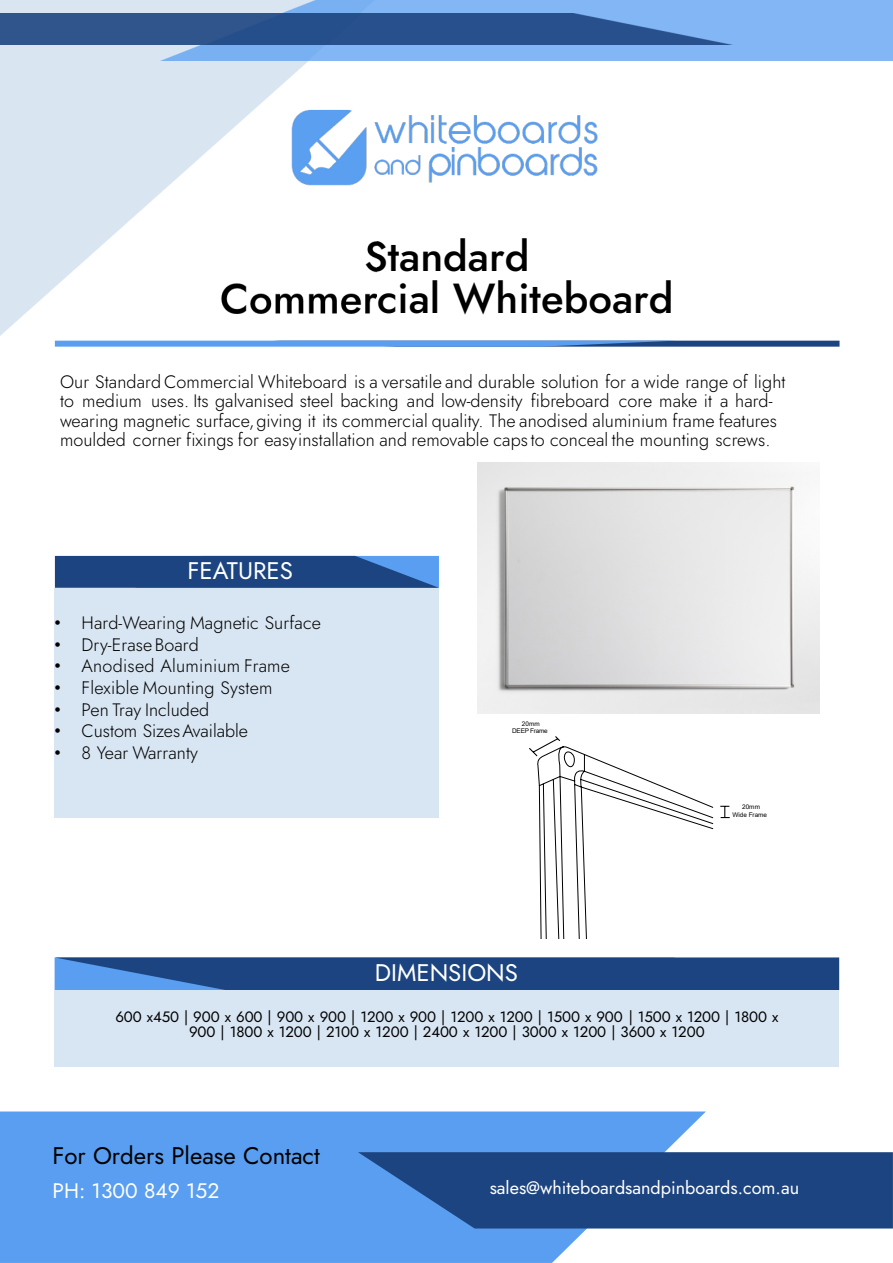
<style>
.page{position:relative;width:893px;height:1263px;background:#fff}
.page>*{position:absolute;margin:0;border:0;box-sizing:border-box;transform-origin:0 0}
.t1{font:500 42px/42px "Jost";color:#000;text-align:center}
.t2{font:24px "Jost";color:#000}
.t3{font:24px "Jost";color:#fff}
.t4{font:21px "Jost";color:#fff}
.t5{font:300 18px/19.5px "Jost";letter-spacing:.005em;color:#000}
.t6{font:18px "Jost";color:#fff}
.t7{font:15px/15px "Jost";letter-spacing:-.005em;color:#000;text-align:center}
.t8{font:6.45px/7.6px "Arial";color:#000;text-align:center}
.t9{font:6.45px/7.6px "Arial";letter-spacing:-.035em;color:#000;text-align:center}
.s1{font-family:"Arial";font-weight:400}
</style>
<div class="page">
<svg style="left:55px;top:957px;width:784px;height:33px;background:#244f8d"></svg>
<svg style="left:0;top:1111px;width:706px;height:152px;background:#64a4f0"></svg>
<div style="left:55px;top:588px;width:384px;height:230px;background:#d8e5f2"></div>
<div style="left:55px;top:990px;width:784px;height:76px;background:#d8e5f2"></div>
<svg style="left:358px;top:1152px;width:535px;height:76px;background:#234e8c"></svg>
<svg style="left:55px;top:556px;width:384px;height:32px;background:#234e8c"></svg>
<svg style="left:55px;top:341px;width:785px;height:6px;background:#4f88d0"></svg>
<img style="left:0;top:0;width:376px;height:335px">
<img style="left:161px;top:0;width:732px;height:61px">
<img style="left:0;top:13px;width:732px;height:31px">
<img style="left:281px;top:98px;width:317px;height:97px">
<img style="left:478px;top:463px;width:342px;height:251px">
<svg style="left:529px;top:736px;width:201px;height:203px"></svg>
<h1 class="t1" style="left:219px;top:235px;width:456px">Standard<br>Commercial Whiteboard</h1>
<p class="t5" style="left:60px;top:372px;width:727px">Our Standard Commercial Whiteboard is a versatile and durable solution for a wide range of light to medium uses. Its galvanised steel backing and low-density fibreboard core make it a hard&shy;wearing magnetic surface,giving it its commercial quality. The anodised aluminium frame features moulded corner fixings for easyinstallation and removable caps to conceal the mounting screws.</p>
<h2 class="t3" style="left:188px;top:553px;width:107px">FEATURES</h2>
<p class="t5" style="left:55px;top:613px;width:268px"><span class="s1">•</span> Hard-Wearing Magnetic Surface</p>
<p class="t5" style="left:55px;top:635px;width:146px"><span class="s1">•</span> Dry-Erase Board</p>
<p class="t5" style="left:55px;top:656px;width:237px"><span class="s1">•</span> Anodised Aluminium Frame</p>
<p class="t5" style="left:55px;top:678px;width:219px"><span class="s1">•</span> Flexible Mounting System</p>
<p class="t5" style="left:55px;top:700px;width:156px"><span class="s1">•</span> Pen Tray Included</p>
<p class="t5" style="left:55px;top:721px;width:195px"><span class="s1">•</span> Custom SizesAvailable</p>
<p class="t5" style="left:55px;top:743px;width:145px"><span class="s1">•</span> 8 Year Warranty</p>
<p class="t9" style="left:512px;top:720px;width:37px">20mm<br>DEEP Frame</p>
<h2 class="t3" style="left:375px;top:955px;width:145px">DIMENSIONS</h2>
<p class="t8" style="left:732px;top:804px;width:36px">20mm<br>Wide Frame</p>
<p class="t7" style="left:115px;top:1009px;width:665px">600 x450 | 900 x 600 | 900 x 900 | 1200 x 900 | 1200 x 1200 | 1500 x 900 | 1500 x 1200 | 1800 x<br>900 | 1800 x 1200 | 2100 x 1200 | 2400 x 1200 | 3000 x 1200 | 3600 x 1200</p>
<h2 class="t2" style="left:52px;top:1138px;width:269px">For Orders Please Contact</h2>
<p class="t4" style="left:52px;top:1175px;width:168px">PH: 1300 849 152</p>
<p class="t6" style="left:490px;top:1175px;width:311px">sales@whiteboardsandpinboards.com.au</p>
</div>
